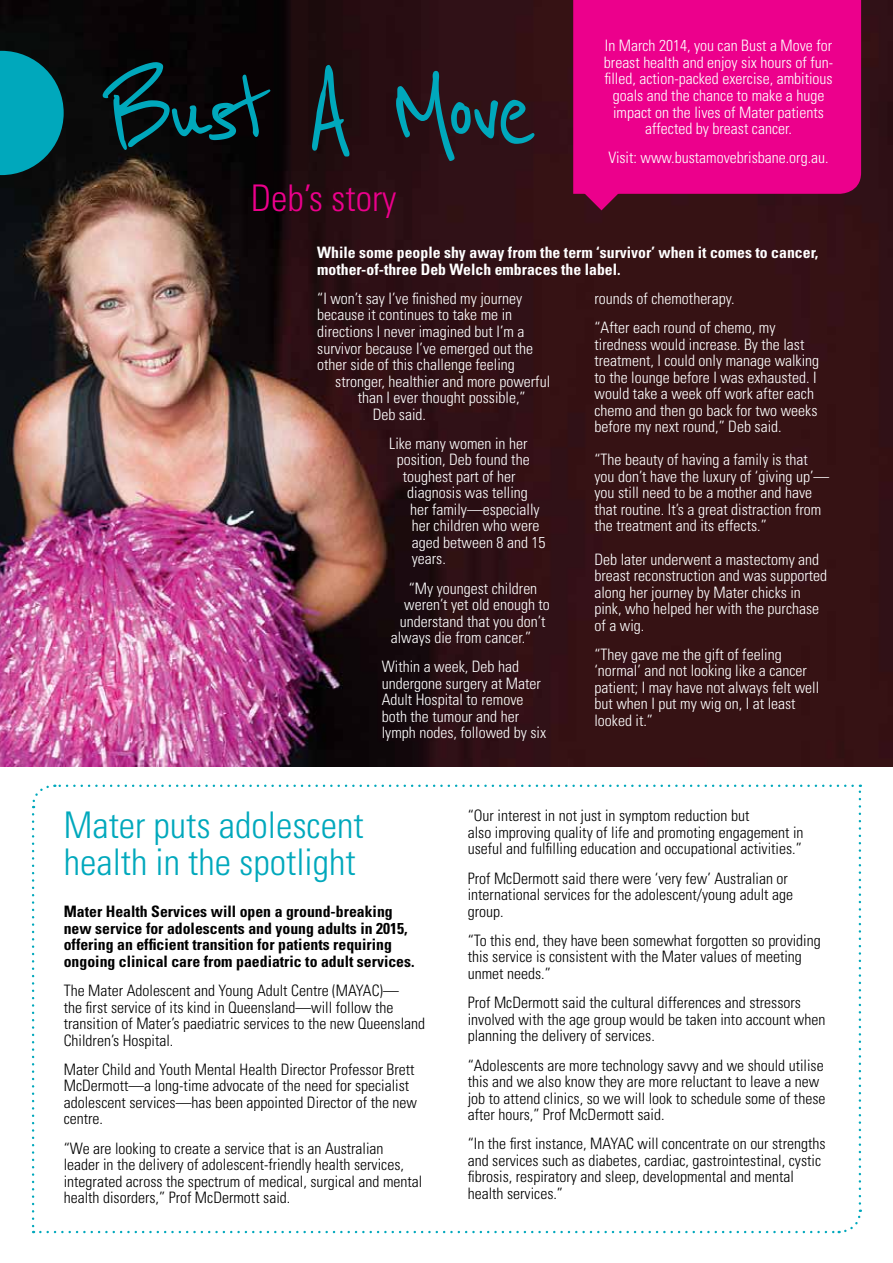
<style>
.page{position:relative;width:893px;height:1263px;background:#fff}
.page>*{position:absolute;margin:0;border:0;box-sizing:border-box;transform-origin:0 0}
.t1{font:124.65px "Reenie Beanie";letter-spacing:-.075em;color:#00a8bc}
.t2{font:300 condensed 36.75px/37.5px "Univers";color:#00a8bc}
.t3{font:300 condensed 36.75px "Univers";color:#ec008c}
.t4{font:300 condensed 15.75px/16.5px "Univers";color:#fff}
.t5{font:300 condensed 15.75px/16.5px "Univers";color:#000}
.t6{font:700 condensed 15.75px/16.5px "Univers";color:#000}
.t7{font:700 condensed 15.75px/16.5px "Univers";color:#fff}
</style>
<div class="page">
<img style="left:0;top:0;width:893px;height:766px">
<svg style="left:0;top:51px;width:64px;height:124px;background:#028696"></svg>
<svg style="left:32px;top:814px;width:2px;height:419px"></svg>
<svg style="left:40px;top:1209px;width:822px;height:25px"></svg>
<svg style="left:859px;top:784px;width:2px;height:419px"></svg>
<svg style="left:32px;top:784px;width:821px;height:24px"></svg>
<div style="left:573px;top:0;width:288px;height:194px;background:#ec008c"></div>
<svg style="left:579px;top:166px;width:45px;height:44px;background:#c20470"></svg>
<h1 class="t1" style="left:105px;top:43px;width:434px">Bust A Move</h1>
<h2 class="t3" style="left:251px;top:176px;width:147px">Deb’s story</h2>
<p class="t4" style="left:604px;top:37px;width:231px;text-align:center">In March 2014, you can Bust a Move for breast health and enjoy six hours of fun&shy;filled, action-packed exercise, ambitious goals and the chance to make a huge impact on the lives of Mater patients affected by breast cancer.</p>
<p class="t4" style="left:608px;top:149px;width:222px">Visit: www.bustamovebrisbane.org.au.</p>
<p class="t7" style="left:317px;top:244px;width:503px">While some people shy away from the term ‘survivor’ when it comes to cancer, mother-of-three Deb Welch embraces the label.</p>
<p class="t4" style="left:317px;top:290px;width:218px">“I won’t say I’ve finished my journey because it continues to take me in directions I never imagined but I’m a survivor because I’ve emerged out the other side of this challenge feeling</p>
<p class="t4" style="left:335px;top:372px;width:216px">stronger, healthier and more powerful</p>
<p class="t4" style="left:358px;top:389px;width:169px">than I ever thought possible,”</p>
<p class="t4" style="left:373px;top:405px;width:55px">Deb said.</p>
<p class="t4" style="left:389px;top:435px;width:140px">Like many women in her</p>
<p class="t4" style="left:397px;top:451px;width:134px">position, Deb found the</p>
<p class="t4" style="left:403px;top:468px;width:114px">toughest part of her</p>
<p class="t4" style="left:407px;top:484px;width:122px">diagnosis was telling</p>
<p class="t4" style="left:410px;top:501px;width:131px">her family—especially</p>
<p class="t4" style="left:412px;top:517px;width:129px">her children who were</p>
<p class="t4" style="left:412px;top:534px;width:135px">aged between 8 and 15</p>
<p class="t4" style="left:412px;top:550px;width:36px">years.</p>
<p class="t4" style="left:409px;top:580px;width:130px">“My youngest children</p>
<p class="t4" style="left:404px;top:596px;width:147px">weren’t yet old enough to</p>
<p class="t4" style="left:400px;top:613px;width:147px">understand that you don’t</p>
<p class="t4" style="left:391px;top:629px;width:142px">always die from cancer.”</p>
<p class="t4" style="left:382px;top:658px;width:166px">Within a week, Deb had undergone surgery at Mater<br>Adult Hospital to remove both the tumour and her lymph nodes, followed by six</p>
<p class="t4" style="left:594px;top:284px;width:183px;line-height:29.2px">rounds of chemotherapy.<br>“After each round of chemo, my</p>
<p class="t4" style="left:594px;top:336px;width:226px">tiredness would increase. By the last treatment, I could only manage walking to the lounge before I was exhausted. I would take a week off work after each chemo and then go back for two weeks before my next round,” Deb said.</p>
<p class="t4" style="left:594px;top:451px;width:236px">“The beauty of having a family is that you don’t have the luxury of ‘giving up’— you still need to be a mother and have that routine. It’s a great distraction from the treatment and its effects.”</p>
<p class="t4" style="left:594px;top:550px;width:234px">Deb later underwent a mastectomy and breast reconstruction and was supported along her journey by Mater chicks in pink, who helped her with the purchase of a wig.</p>
<p class="t4" style="left:594px;top:646px;width:226px">“They gave me the gift of feeling ‘normal’ and not looking like a cancer patient; I may have not always felt well but when I put my wig on, I at least looked it.”</p>
<h2 class="t2" style="left:64px;top:805px;width:301px">Mater puts adolescent health in the spotlight</h2>
<p class="t6" style="left:64px;top:903px;width:352px">Mater Health Services will open a ground-breaking new service for adolescents and young adults in 2015, offering an efficient transition for patients requiring ongoing clinical care from paediatric to adult services.</p>
<p class="t5" style="left:64px;top:982px;width:363px">The Mater Adolescent and Young Adult Centre (MAYAC)—<br>the first service of its kind in Queensland—will follow the transition of Mater’s paediatric services to the new Queensland Children’s Hospital.</p>
<p class="t5" style="left:64px;top:1061px;width:355px">Mater Child and Youth Mental Health Director Professor Brett McDermott—a long-time advocate of the need for specialist adolescent services—has been appointed Director of the new centre.</p>
<p class="t5" style="left:64px;top:1139px;width:360px">“We are looking to create a service that is an Australian leader in the delivery of adolescent-friendly health services, integrated across the spectrum of medical, surgical and mental health disorders,” Prof McDermott said.</p>
<p class="t5" style="left:468px;top:807px;width:337px">“Our interest in not just in symptom reduction but<br>also improving quality of life and promoting engagement in useful and fulfilling education and occupational activities.”</p>
<p class="t5" style="left:468px;top:870px;width:327px">Prof McDermott said there were ‘very few’ Australian or international services for the adolescent/young adult age group.</p>
<p class="t5" style="left:468px;top:932px;width:355px">“To this end, they have been somewhat forgotten so providing this service is consistent with the Mater values of meeting unmet needs.”</p>
<p class="t5" style="left:468px;top:994px;width:359px">Prof McDermott said the cultural differences and stressors involved with the age group would be taken into account when planning the delivery of services.</p>
<p class="t5" style="left:468px;top:1056px;width:359px">“Adolescents are more technology savvy and we should utilise this and we also know they are more reluctant to leave a new job to attend clinics, so we will look to schedule some of these after hours,” Prof McDermott said.</p>
<p class="t5" style="left:468px;top:1135px;width:359px">“In the first instance, MAYAC will concentrate on our strengths and services such as diabetes, cardiac, gastrointestinal, cystic fibrosis, respiratory and sleep, developmental and mental health services.”</p>
</div>
